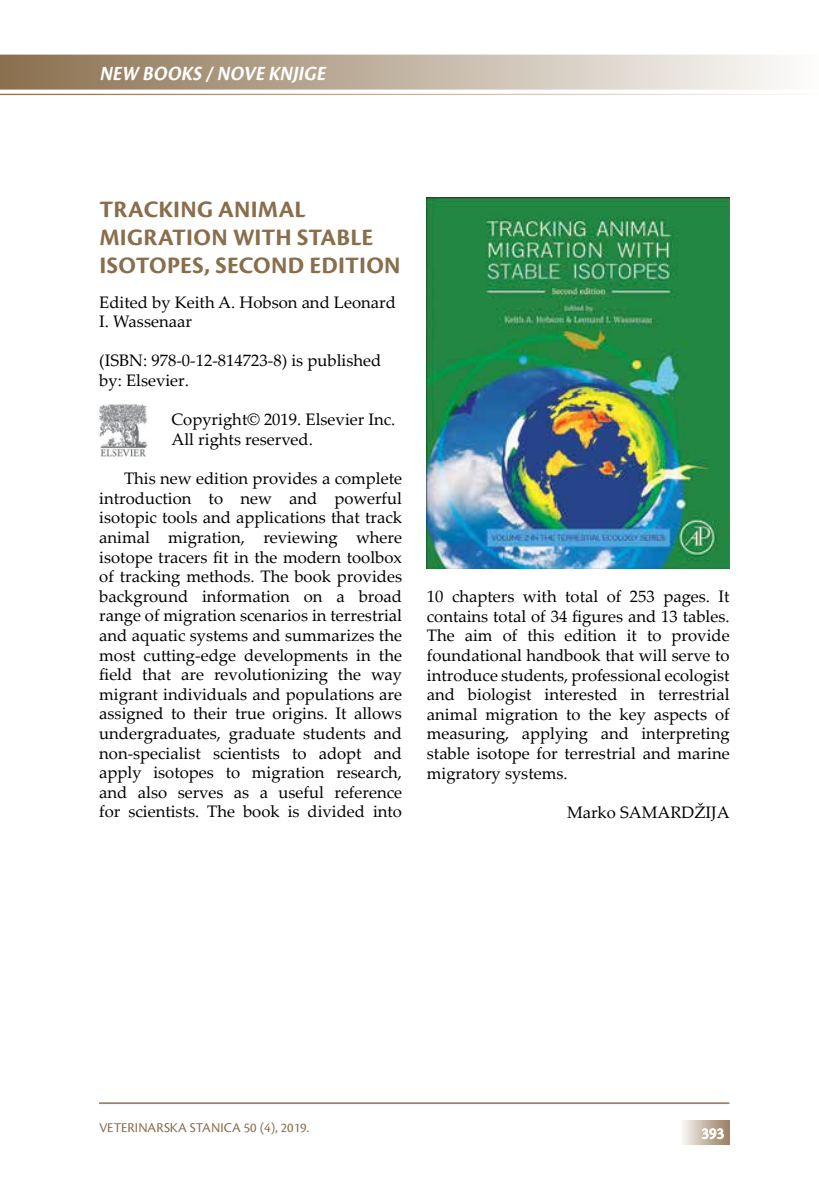
<style>
.page{position:relative;width:819px;height:1191px;background:#fff}
.page>*{position:absolute;margin:0;border:0;box-sizing:border-box;transform-origin:0 0}
.t1{font:700 24.5px "Cronos Pro";letter-spacing:.005em;color:#896e4c}
.t2{font:italic 700 21px "Cronos Pro";color:#fff;scale:.9 1}
.t3{font:16.62px/19.6px "Palatino Linotype";color:#000}
.t4{font:15.75px "Cronos Pro";color:#fff}
.t5{font:14px "Cronos Pro";color:#896e4c}
</style>
<div class="page">
<hr style="left:99px;top:1102px;width:630px;height:2px;background:#9c8366">
<div style="left:0;top:55px;width:819px;height:35px;background:linear-gradient(to right,#8a704e,#fdfcfc)"></div>
<hr style="left:0;top:94px;width:819px;height:1px;background:#896e4c">
<div style="left:680px;top:1120px;width:49px;height:25px;background:linear-gradient(to right,#faf9f8,#977d5f)"></div>
<svg style="left:701px;top:1127px;width:23px;height:12px"></svg>
<img style="left:99px;top:404px;width:49px;height:53px">
<img style="left:427px;top:198px;width:302px;height:370px">
<p class="t2" style="left:99px;top:62px;width:257px">NEW BOOKS /NOVE KNJ IGE</p>
<h1 class="t1" style="left:99px;top:195px;width:73px">TRACKING</h1>
<h1 class="t1" style="left:218px;top:195px;width:89px">ANI MAL</h1>
<h1 class="t1" style="left:99px;top:223px;width:88px">MIG RATION</h1>
<h1 class="t1" style="left:233px;top:223px;width:140px">WITH STABLE</h1>
<h1 class="t1" style="left:99px;top:251px;width:24px">ISOTO</h1>
<h1 class="t1" style="left:167px;top:251px;width:184px">PES, SECON D EDITION</h1>
<p class="t3" style="left:99px;top:291px;width:298px">Edited by Keith A. Hobson and Leonard<br>I. Wassenaar</p>
<p class="t3" style="left:99px;top:350px;width:283px">(ISBN: 978-0-12-814723-8) is published by: Elsevier.</p>
<p class="t3" style="left:171px;top:409px;width:225px">Copyright© 2019. Elsevier Inc.<br>All rights reserved.</p>
<p class="t3" style="left:99px;top:468px;width:304px;text-align:justify;text-indent:25px">This new edition provides a complete introduction to new and powerful isotopic tools and applications that track animal migration, reviewing where isotope tracers fit in the modern toolbox of tracking methods. The book provides background information on a broad range of migration scenarios in terrestrial and aquatic systems and summarizes the most cutting-edge developments in the field that are revolutionizing the way migrant individuals and populations are assigned to their true origins. It allows undergraduates, graduate students and non-specialist scientists to adopt and apply isotopes to migration research, and also serves as a useful reference for scientists. The book is divided into</p>
<p class="t3" style="left:427px;top:586px;width:304px;text-align:justify">10 chapters with total of 253 pages. It contains total of 34 figures and 13 tables.<br>The aim of this edition it to provide foundational handbook that will serve to introduce students, professional ecologist and biologist interested in terrestrial animal migration to the key aspects of measuring, applying and interpreting stable isotope for terrestrial and marine migratory systems.</p>
<p class="t3" style="left:567px;top:802px;width:164px">Marko SAMARDŽIJA</p>
<p class="t5" style="left:99px;top:1119px;width:212px">VETERINARSKA STANICA 50 (4), 2019.</p>
<p class="t4" style="left:701px;top:1124px;width:24px">393</p>
</div>
